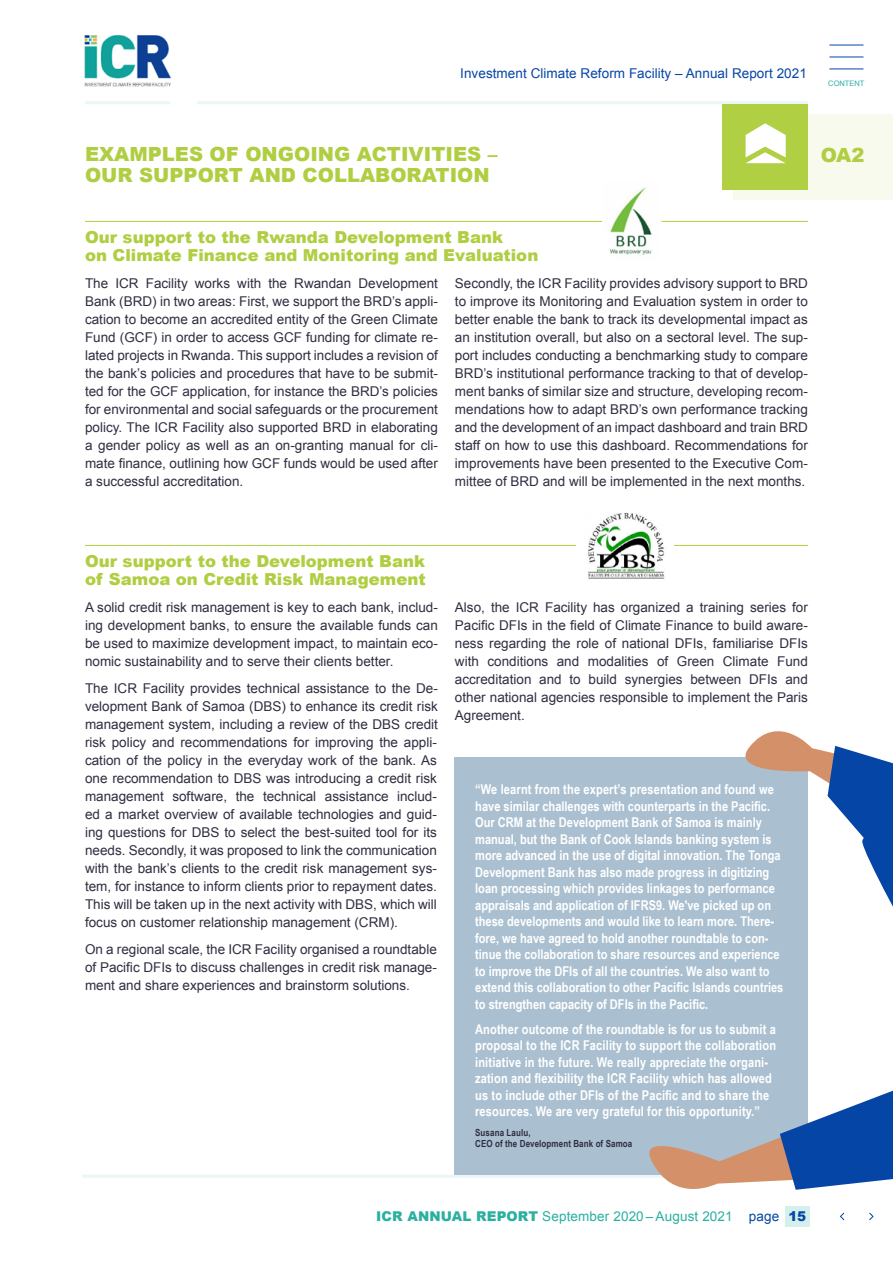
<style>
.page{position:relative;width:893px;height:1263px;background:#fff}
.page>*{position:absolute;margin:0;border:0;box-sizing:border-box;transform-origin:0 0}
.t1{font:900 19.5px/21px "Arial";color:#b0ce42}
.t2{font:900 16.5px/18px "Arial";color:#b0ce42}
.t3{font:13.5px/18px "Arial";color:#2f2e41;text-align:justify}
.t4{font:700 13.5px/16.5px "Arial Narrow";color:#fff}
.t5{font:13.5px "Arial";letter-spacing:.005em;color:#0646a5}
.t6{font:13.5px "Arial";letter-spacing:.01em;color:#2ab0a1}
.t7{font:700 9.75px/11.2px "Arial Narrow";letter-spacing:.01em;color:#2f2e41}
.t8{font:7.5px "Arial";color:#2ab0a1}
.s1{font-weight:900}
.s2{color:#0646a5}
.s3{font-weight:900;color:#0646a5}
</style>
<div class="page">
<img style="left:84px;top:35px;width:87px;height:52px">
<hr style="left:197px;top:101px;width:611px;height:3px;background:#eaf7f6">
<hr style="left:82px;top:1175px;width:727px;height:3px;background:#eaf7f6">
<hr style="left:85px;top:101px;width:85px;height:3px;background:#eaf7f6">
<hr style="left:829px;top:69px;width:34px;height:1px;background:#0646a5">
<hr style="left:829px;top:45px;width:34px;height:1px;background:#0646a5">
<hr style="left:829px;top:57px;width:34px;height:1px;background:#0646a5">
<div style="left:785px;top:1206px;width:24px;height:20px;background:#d4efec"></div>
<svg style="left:840px;top:1213px;width:33px;height:7px"></svg>
<hr style="left:85px;top:221px;width:723px;height:1px;background:#b0ce42">
<hr style="left:85px;top:545px;width:723px;height:1px;background:#b0ce42">
<img style="left:602px;top:187px;width:57px;height:68px">
<div style="left:576px;top:511px;width:98px;height:70px;background:#fff"></div>
<img style="left:588px;top:512px;width:77px;height:67px">
<div style="left:454px;top:757px;width:353px;height:418px;background:#aac0d0"></div>
<svg style="left:649px;top:1091px;width:244px;height:99px"></svg>
<svg style="left:745px;top:731px;width:148px;height:224px"></svg>
<div style="left:733px;top:115px;width:160px;height:85px;background:#f7faec"></div>
<div style="left:723px;top:104px;width:85px;height:85px;background:#b0cf42"></div>
<svg style="left:746px;top:123px;width:40px;height:40px"></svg>
<p class="t5" style="left:460px;top:65px;width:348px">Investment Climate Reform Facility – Annual Report 2021</p>
<p class="t8" style="left:828px;top:78px;width:38px">CONTENT</p>
<h1 class="t1" style="left:85px;top:143px;width:414px">EXAMPLES OF ONGOING ACTIVITIES –<br>OUR SUPPORT AND COLLABORATION</h1>
<h1 class="t1" style="left:821px;top:144px;width:45px">OA2</h1>
<p class="t2" style="left:85px;top:228px;width:455px">Our support to the Rwanda Development Bank<br>on Climate Finance and Monitoring and Evaluation</p>
<p class="t3" style="left:85px;top:274px;width:354px">The ICR Facility works with the Rwandan Development Bank (BRD) in two areas: First, we support the BRD’s appli&shy;cation to become an accredited entity of the Green Climate Fund (GCF) in order to access GCF funding for climate re&shy;lated projects in Rwanda. This support includes a revision of the bank’s policies and procedures that have to be submit&shy;ted for the GCF application, for instance the BRD’s policies for environmental and social safeguards or the procurement policy. The ICR Facility also supported BRD in elaborating a gender policy as well as an on-granting manual for cli&shy;mate finance, outlining how GCF funds would be used after a successful accreditation.</p>
<p class="t3" style="left:455px;top:274px;width:354px">Secondly, the ICR Facility provides advisory support to BRD to improve its Monitoring and Evaluation system in order to better enable the bank to track its developmental impact as an institution overall, but also on a sectoral level. The sup&shy;port includes conducting a benchmarking study to compare BRD’s institutional performance tracking to that of develop&shy;ment banks of similar size and structure, developing recom&shy;mendations how to adapt BRD’s own performance tracking and the development of an impact dashboard and train BRD staff on how to use this dashboard. Recommendations for improvements have been presented to the Executive Com&shy;mittee of BRD and will be implemented in the next months.</p>
<p class="t2" style="left:85px;top:552px;width:342px">Our support to the Development Bank of Samoa on Credit Risk Management</p>
<p class="t3" style="left:85px;top:598px;width:354px">A solid credit risk management is key to each bank, includ&shy;ing development banks, to ensure the available funds can be used to maximize development impact, to maintain eco&shy;nomic sustainability and to serve their clients better.</p>
<p class="t3" style="left:85px;top:679px;width:354px">The ICR Facility provides technical assistance to the De&shy;velopment Bank of Samoa (DBS) to enhance its credit risk management system, including a review of the DBS credit risk policy and recommendations for improving the appli&shy;cation of the policy in the everyday work of the bank. As one recommendation to DBS was introducing a credit risk management software, the technical assistance includ&shy;ed a market overview of available technologies and guid&shy;ing questions for DBS to select the best-suited tool for its needs. Secondly, it was proposed to link the communication with the bank’s clients to the credit risk management sys&shy;tem, for instance to inform clients prior to repayment dates.<br>This will be taken up in the next activity with DBS, which will focus on customer relationship management (CRM).</p>
<p class="t3" style="left:85px;top:940px;width:353px">On a regional scale, the ICR Facility organised a roundtable of Pacific DFIs to discuss challenges in credit risk manage&shy;ment and share experiences and brainstorm solutions.</p>
<p class="t3" style="left:455px;top:598px;width:354px">Also, the ICR Facility has organized a training series for Pacific DFIs in the field of Climate Finance to build aware&shy;ness regarding the role of national DFIs, familiarise DFIs with conditions and modalities of Green Climate Fund accreditation and to build synergies between DFIs and other national agencies responsible to implement the Paris Agreement.</p>
<p class="t4" style="left:475px;top:781px;width:310px">“We learnt from the expert’s presentation and found we have similar challenges with counterparts in the Pacific.<br>Our CRM at the Development Bank of Samoa is mainly manual, but the Bank of Cook Islands banking system is more advanced in the use of digital innovation. The Tonga Development Bank has also made progress in digitizing loan processing which provides linkages to performance appraisals and application of IFRS9. We've picked up on these developments and would like to learn more. There&shy;fore, we have agreed to hold another roundtable to con&shy;tinue the collaboration to share resources and experience to improve the DFIs of all the countries. We also want to extend this collaboration to other Pacific Islands countries to strengthen capacity of DFIs in the Pacific.</p>
<p class="t4" style="left:475px;top:1020px;width:302px">Another outcome of the roundtable is for us to submit a proposal to the ICR Facility to support the collaboration initiative in the future. We really appreciate the organi&shy;zation and flexibility the ICR Facility which has allowed us to include other DFIs of the Pacific and to share the resources. We are very grateful for this opportunity.”</p>
<p class="t7" style="left:475px;top:1126px;width:159px">Susana Laulu,<br>CEO of the Development Bank of Samoa</p>
<p class="t6" style="left:376px;top:1207px;width:431px"><span class="s1">ICR ANNUAL REPORT</span> September 2020 – August 2021 <span class="s2">page</span> <span class="s3">15</span></p>
</div>
